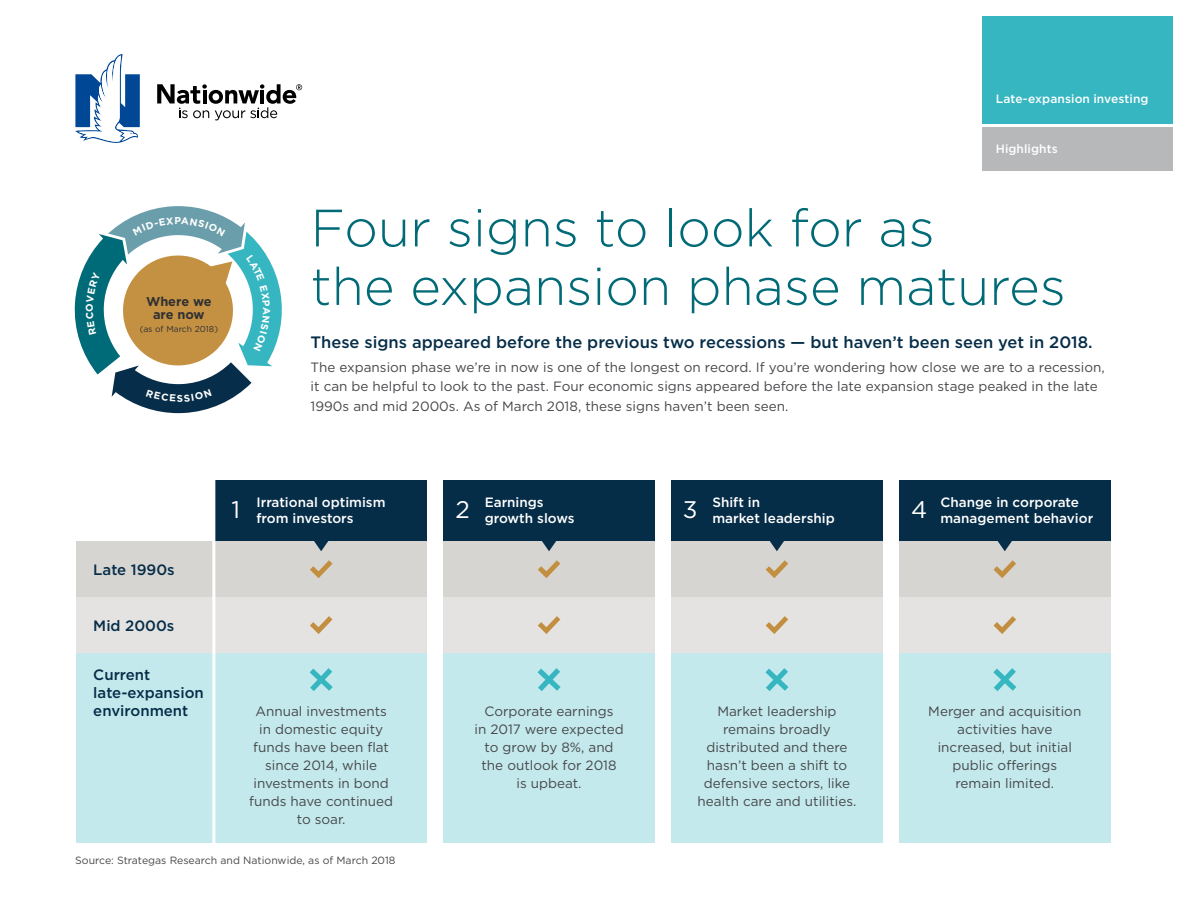
<style>
.page{position:relative;width:1188px;height:918px;background:#fff}
.page>*{position:absolute;margin:0;border:0;box-sizing:border-box;transform-origin:0 0}
.h1_headline_2{font:300 52.5px/58.5px "Gotham";color:#006a77}
.copy{font:24px "Gotham";color:#fff}
.t1{font:500 16.5px "Gotham";color:#062e49}
.t2{font:500 15px/18px "Gotham";color:#062d48}
.t3{font:13.5px/18px "Gotham";color:#464749;text-align:center}
.t4{font:500 13.5px/16.5px "Gotham";color:#fff}
.t5{font:700 12.75px/13px "Gotham";letter-spacing:-.01em;color:#313133;text-align:center}
.t6{font:500 12px "Gotham";letter-spacing:.005em;color:#fff}
.t7{font:10.5px "Gotham";color:#464749}
.t8{font:700 9.9px "Gotham";color:#fff}
.t9{font:8.55px "Gotham";color:#313133}
</style>
<div class="page">
<div style="left:215px;top:480px;width:212px;height:62px;background:#062d48"></div>
<div style="left:76px;top:653px;width:351px;height:190px;background:#c3e9ec"></div>
<div style="left:76px;top:541px;width:351px;height:56px;background:#d7d5d2"></div>
<div style="left:76px;top:597px;width:351px;height:56px;background:#e4e3e1"></div>
<div style="left:983px;top:127px;width:190px;height:44px;background:#b6b8ba"></div>
<div style="left:983px;top:16px;width:190px;height:108px;background:#36b6c1"></div>
<svg style="left:75px;top:54px;width:65px;height:89px"></svg>
<svg style="left:157px;top:84px;width:145px;height:36px"></svg>
<svg style="left:314px;top:541px;width:15px;height:10px"></svg>
<svg style="left:310px;top:560px;width:23px;height:18px"></svg>
<svg style="left:310px;top:668px;width:23px;height:23px"></svg>
<svg style="left:310px;top:616px;width:23px;height:18px"></svg>
<hr style="left:212px;top:471px;width:3px;height:378px;background:#fff">
<div style="left:443px;top:480px;width:212px;height:62px;background:#062d48"></div>
<div style="left:443px;top:653px;width:212px;height:190px;background:#c3e9ec"></div>
<div style="left:443px;top:541px;width:212px;height:56px;background:#d7d5d2"></div>
<div style="left:443px;top:597px;width:212px;height:56px;background:#e4e3e1"></div>
<svg style="left:542px;top:541px;width:14px;height:10px"></svg>
<svg style="left:538px;top:560px;width:22px;height:18px"></svg>
<svg style="left:538px;top:668px;width:23px;height:23px"></svg>
<svg style="left:538px;top:616px;width:22px;height:18px"></svg>
<div style="left:671px;top:480px;width:212px;height:62px;background:#062d48"></div>
<div style="left:671px;top:653px;width:212px;height:190px;background:#c3e9ec"></div>
<div style="left:671px;top:541px;width:212px;height:56px;background:#d7d5d2"></div>
<div style="left:671px;top:597px;width:212px;height:56px;background:#e4e3e1"></div>
<svg style="left:770px;top:541px;width:14px;height:10px"></svg>
<svg style="left:766px;top:560px;width:22px;height:18px"></svg>
<svg style="left:765px;top:668px;width:23px;height:23px"></svg>
<svg style="left:766px;top:616px;width:22px;height:18px"></svg>
<div style="left:899px;top:480px;width:212px;height:62px;background:#062d48"></div>
<div style="left:899px;top:653px;width:212px;height:190px;background:#c3e9ec"></div>
<div style="left:899px;top:541px;width:212px;height:56px;background:#d7d5d2"></div>
<div style="left:899px;top:597px;width:211px;height:56px;background:#e4e3e1"></div>
<svg style="left:997px;top:541px;width:15px;height:10px"></svg>
<svg style="left:994px;top:560px;width:22px;height:18px"></svg>
<svg style="left:993px;top:668px;width:23px;height:23px"></svg>
<svg style="left:994px;top:616px;width:22px;height:18px"></svg>
<svg style="left:74px;top:206px;width:208px;height:208px"></svg>
<p class="t6" style="left:996px;top:91px;width:154px">Late-expansion investing</p>
<p class="t8" style="left:174px;top:214px;width:8px">P</p>
<p class="t5" style="left:146px;top:295px;width:67px">Where we are now</p>
<p class="t9" style="left:140px;top:323px;width:80px">(as of March 2018)</p>
<p class="t6" style="left:996px;top:141px;width:64px">Highlights</p>
<p class="h1_headline_2" style="left:311px;top:197px;width:757px">Four signs to look for as<br>the expansion phase matures</p>
<p class="t1" style="left:311px;top:331px;width:783px">These signs appeared before the previous two recessions — but haven’t been seen yet in 2018.</p>
<p class="t3" style="left:311px;top:357px;width:796px;line-height:19.5px;text-align:left">The expansion phase we’re in now is one of the longest on record. If you’re wondering how close we are to a recession, it can be helpful to look to the past. Four economic signs appeared before the late expansion stage peaked in the late<br>1990s and mid 2000s. As of March 2018, these signs haven’t been seen.</p>
<p class="t2" style="left:93px;top:560px;width:83px">Late 1990s</p>
<p class="t2" style="left:93px;top:616px;width:83px">Mid 2000s</p>
<p class="t2" style="left:93px;top:666px;width:59px">Current</p>
<p class="t2" style="left:93px;top:684px;width:112px">late-expansion environment</p>
<p class="t4" style="left:712px;top:494px;width:124px">Shift in<br>market leadership</p>
<p class="t4" style="left:256px;top:494px;width:131px">Irrational optimism from investors</p>
<p class="t4" style="left:485px;top:494px;width:91px">Earnings growth slows</p>
<p class="copy" style="left:232px;top:494px;width:10px">1</p>
<p class="copy" style="left:456px;top:494px;width:16px">2</p>
<p class="copy" style="left:683px;top:494px;width:16px">3</p>
<p class="copy" style="left:911px;top:494px;width:18px">4</p>
<p class="t4" style="left:940px;top:494px;width:140px">Change in corporate</p>
<p class="t4" style="left:940px;top:510px;width:154px">management behavior</p>
<p class="t3" style="left:249px;top:702px;width:145px">Annual investments in domestic equity funds have been flat since 2014, while investments in bond funds have continued to soar.</p>
<p class="t3" style="left:474px;top:702px;width:151px">Corporate earnings<br>in 2017 were expected to grow by 8%, and the outlook for 2018<br>is upbeat.</p>
<p class="t3" style="left:698px;top:702px;width:160px">Market leadership remains broadly distributed and there hasn’t been a shift to defensive sectors, like health care and utilities.</p>
<p class="t3" style="left:928px;top:702px;width:155px">Merger and acquisition activities have increased, but initial public offerings remain limited.</p>
<p class="t7" style="left:75px;top:853px;width:322px">Source: Strategas Research and Nationwide, as of March 2018</p>
</div>
